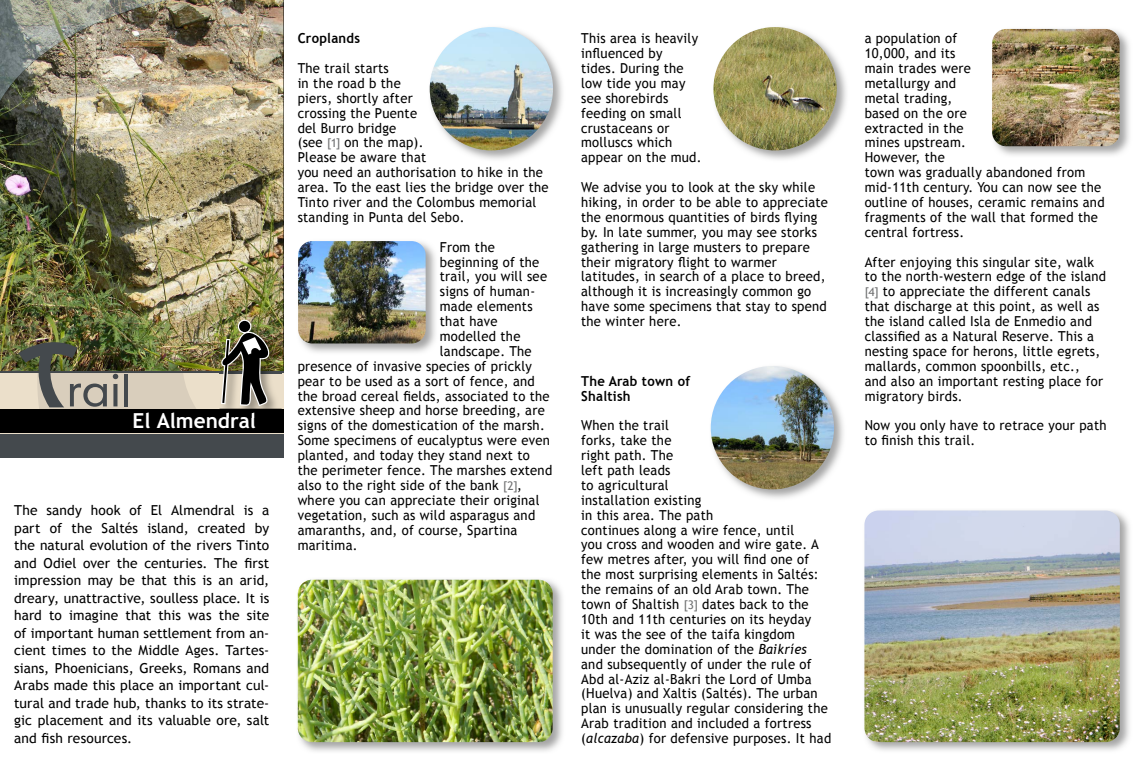
<style>
.page{position:relative;width:1134px;height:780px;background:#fff}
.page>*{position:absolute;margin:0;border:0;box-sizing:border-box;transform-origin:0 0}
.t1{font:700 20.75px "Trebuchet MS";color:#fff}
.t2{font:13.75px/14.9px "Trebuchet MS";letter-spacing:.02em;color:#000;scale:.95 1}
.t3{font:13.75px/17.5px "Trebuchet MS";letter-spacing:.02em;color:#000;text-align:justify}
.t4{font:700 13.75px/14.9px "Trebuchet MS";letter-spacing:.02em;color:#000;scale:.95 1}
.s1{font-size:11.88px;color:#707172}
.s2{font-style:italic}
</style>
<div class="page">
<img style="left:0;top:0;width:283px;height:371px">
<img style="left:0;top:0;width:168px;height:101px">
<img style="left:429px;top:27px;width:134px;height:133px">
<img style="left:430px;top:27px;width:123px;height:123px;border-radius:62px">
<img style="left:710px;top:366px;width:134px;height:133px">
<img style="left:711px;top:366px;width:123px;height:123px;border-radius:62px">
<img style="left:713px;top:27px;width:134px;height:133px">
<img style="left:713px;top:27px;width:124px;height:123px;border-radius:62px">
<div style="left:0;top:373px;width:283px;height:83px;background:#ebdfca"></div>
<div style="left:0;top:408px;width:283px;height:24px;background:#000"></div>
<div style="left:0;top:434px;width:283px;height:23px;background:#44494d"></div>
<hr style="left:0;top:371px;width:283px;height:2px;background:#44494d">
<img style="left:19px;top:342px;width:178px;height:67px">
<img style="left:220px;top:317px;width:62px;height:100px">
<img style="left:220px;top:412px;width:29px;height:5px">
<svg style="left:252px;top:412px;width:3px;height:5px"></svg>
<img style="left:221px;top:319px;width:48px;height:87px">
<img style="left:302px;top:244px;width:134px;height:109px">
<img style="left:298px;top:241px;width:128px;height:102px">
<img style="left:996px;top:28px;width:134px;height:128px">
<img style="left:992px;top:29px;width:128px;height:117px">
<img style="left:297px;top:582px;width:266px;height:170px">
<img style="left:298px;top:579px;width:255px;height:163px">
<img style="left:869px;top:513px;width:261px;height:238px">
<img style="left:864px;top:510px;width:256px;height:232px">
<h1 class="t1" style="left:133px;top:407px;width:125px">El Almendral</h1>
<p class="t3" style="left:14px;top:501px;width:257px">The sandy hook of El Almendral is a part of the Saltés island, created by the natural evolution of the rivers Tinto and Odiel over the centuries. The first impression may be that this is an arid, dreary, unattractive, soulless place. It is hard to imagine that this was the site of important human settlement from an&shy;cient times to the Middle Ages. Tartes&shy;sians, Phoenicians, Greeks, Romans and Arabs made this place an important cul&shy;tural and trade hub, thanks to its strate&shy;gic placement and its valuable ore, salt and fish resources.</p>
<p class="t4" style="left:298px;top:31px;width:67px">Croplands</p>
<p class="t2" style="left:298px;top:61px;width:266px">The trail starts<br>in the road b the<br>piers, shortly after<br>crossing the Puente<br>del Burro bridge<br>(see <span class="s1">[1]</span> on the map).<br>Please be aware that<br>you need an authorisation to hike in the area. To the east lies the bridge over the<br>Tinto river and the Colombus memorial standing in Punta del Sebo.</p>
<p class="t2" style="left:440px;top:239px;width:59px">From the</p>
<p class="t2" style="left:440px;top:254px;width:106px">beginning of the</p>
<p class="t2" style="left:440px;top:269px;width:114px">trail, you will see</p>
<p class="t2" style="left:440px;top:284px;width:102px">signs of human-</p>
<p class="t2" style="left:440px;top:299px;width:99px">made elements</p>
<p class="t2" style="left:440px;top:314px;width:62px">that have</p>
<p class="t2" style="left:440px;top:329px;width:86px">modelled the</p>
<p class="t2" style="left:440px;top:344px;width:98px">landscape. The</p>
<p class="t2" style="left:298px;top:358px;width:248px">presence of invasive species of prickly</p>
<p class="t2" style="left:298px;top:373px;width:251px">pear to be used as a sort of fence, and</p>
<p class="t2" style="left:298px;top:388px;width:267px">the broad cereal fields, associated to the</p>
<p class="t2" style="left:298px;top:403px;width:262px">extensive sheep and horse breeding, are</p>
<p class="t2" style="left:298px;top:418px;width:262px">signs of the domestication of the marsh.</p>
<p class="t2" style="left:298px;top:433px;width:267px">Some specimens of eucalyptus were even</p>
<p class="t2" style="left:298px;top:448px;width:246px">planted, and today they stand next to</p>
<p class="t2" style="left:298px;top:463px;width:269px">the perimeter fence. The marshes extend</p>
<p class="t2" style="left:298px;top:477px;width:237px">also to the right side of the bank <span class="s1">[2]</span>,</p>
<p class="t2" style="left:298px;top:492px;width:256px">where you can appreciate their original</p>
<p class="t2" style="left:298px;top:507px;width:252px">vegetation, such as wild asparagus and</p>
<p class="t2" style="left:298px;top:522px;width:233px">amaranths, and, of course, Spartina</p>
<p class="t2" style="left:298px;top:537px;width:65px">maritima.</p>
<p class="t2" style="left:581px;top:31px;width:128px">This area is heavily influenced by<br>tides. During the low tide you may see shorebirds feeding on small crustaceans or molluscs which appear on the mud.</p>
<p class="t2" style="left:581px;top:180px;width:261px">We advise you to look at the sky while hiking, in order to be able to appreciate the enormous quantities of birds flying by. In late summer, you may see storks gathering in large musters to prepare their migratory flight to warmer latitudes, in search of a place to breed, although it is increasingly common go have some specimens that stay to spend the winter here.</p>
<p class="t4" style="left:581px;top:373px;width:116px">The Arab town of<br>Shaltish</p>
<p class="t2" style="left:581px;top:418px;width:265px">When the trail<br>forks, take the<br>right path. The<br>left path leads<br>to agricultural<br>installation existing<br>in this area. The path<br>continues along a wire fence, until<br>you cross and wooden and wire gate. A few metres after, you will find one of the most surprising elements in Saltés: the remains of an old Arab town. The town of Shaltish <span class="s1">[3]</span> dates back to the<br>10th and 11th centuries on its heyday<br>it was the see of the taifa kingdom under the domination of the <span class="s2">Baikríes </span>and subsequently of under the rule of<br>Abd al-Aziz al-Bakri the Lord of Umba (Huelva) and Xaltis (Saltés). The urban plan is unusually regular considering the<br>Arab tradition and included a fortress (<span class="s2">alcazaba</span>) for defensive purposes. It had</p>
<p class="t2" style="left:865px;top:31px;width:254px">a population of<br>10,000, and its<br>main trades were<br>metallurgy and<br>metal trading,<br>based on the ore<br>extracted in the<br>mines upstream.<br>However, the<br>town was gradually abandoned from mid-11th century. You can now see the outline of houses, ceramic remains and fragments of the wall that formed the central fortress.</p>
<p class="t2" style="left:865px;top:254px;width:256px">After enjoying this singular site, walk to the north-western edge of the island <span class="s1">[4]</span> to appreciate the different canals that discharge at this point, as well as the island called Isla de Enmedio and classified as a Natural Reserve. This a nesting space for herons, little egrets, mallards, common spoonbills, etc.,<br>and also an important resting place for migratory birds.</p>
<p class="t2" style="left:865px;top:418px;width:256px">Now you only have to retrace your path to finish this trail.</p>
</div>
